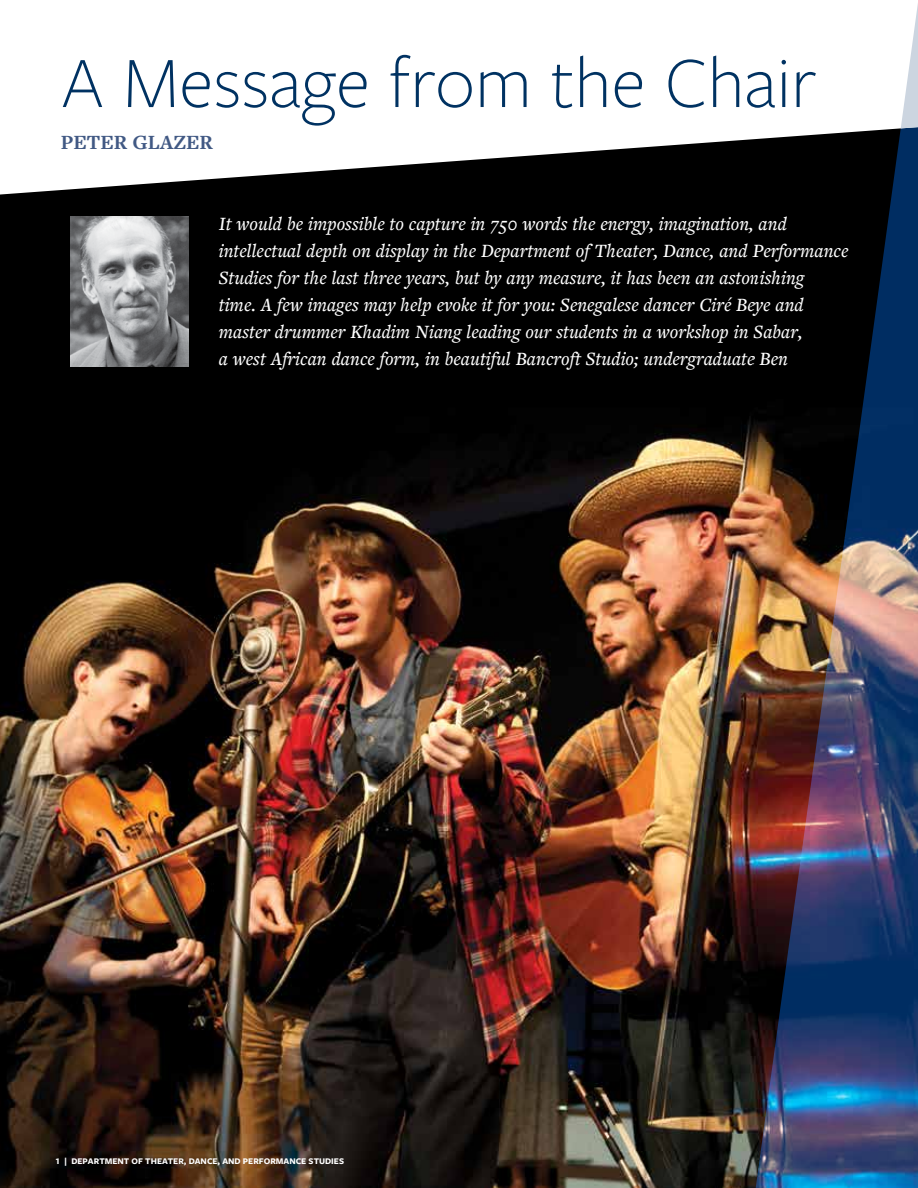
<style>
.page{position:relative;width:918px;height:1188px;background:#fff}
.page>*{position:absolute;margin:0;border:0;box-sizing:border-box;transform-origin:0 0}
.t1{font:300 75px "Freight Sans Pro";color:#003262}
.t2{font:700 21px "Freight Text Pro";color:#415984}
.t3{font:italic 500 19.5px/27px "Freight Text Pro";color:#fff}
.t4{font:700 9px "Freight Sans Pro";color:#fff}
</style>
<div class="page">
<img style="left:0;top:195px;width:754px;height:993px">
<img style="left:70px;top:217px;width:119px;height:149px">
<svg style="left:0;top:139px;width:754px;height:56px"></svg>
<img style="left:754px;top:128px;width:164px;height:1060px">
<svg style="left:901px;top:4px;width:17px;height:124px"></svg>
<h1 class="t1" style="left:61px;top:33px;width:756px">A Message from the Chair</h1>
<p class="t2" style="left:61px;top:128px;width:149px">PETER GLAZER</p>
<p class="t3" style="left:219px;top:210px;width:631px">It would be impossible to capture in 750 words the energy, imagination, and intellectual depth on display in the Department of Theater, Dance, and Performance Studies for the last three years, but by any measure, it has been an astonishing<br>time. A few images may help evoke it for you: Senegalese dancer Ciré Beye and master drummer Khadim Niang leading our students in a workshop in Sabar,<br>a west African dance form, in beautiful Bancroft Studio; undergraduate Ben</p>
<p class="t4" style="left:56px;top:1155px;width:290px">1 | DEPARTMENT OF THEATER, DANCE, AND PERFORMANCE STUDIES</p>
</div>
